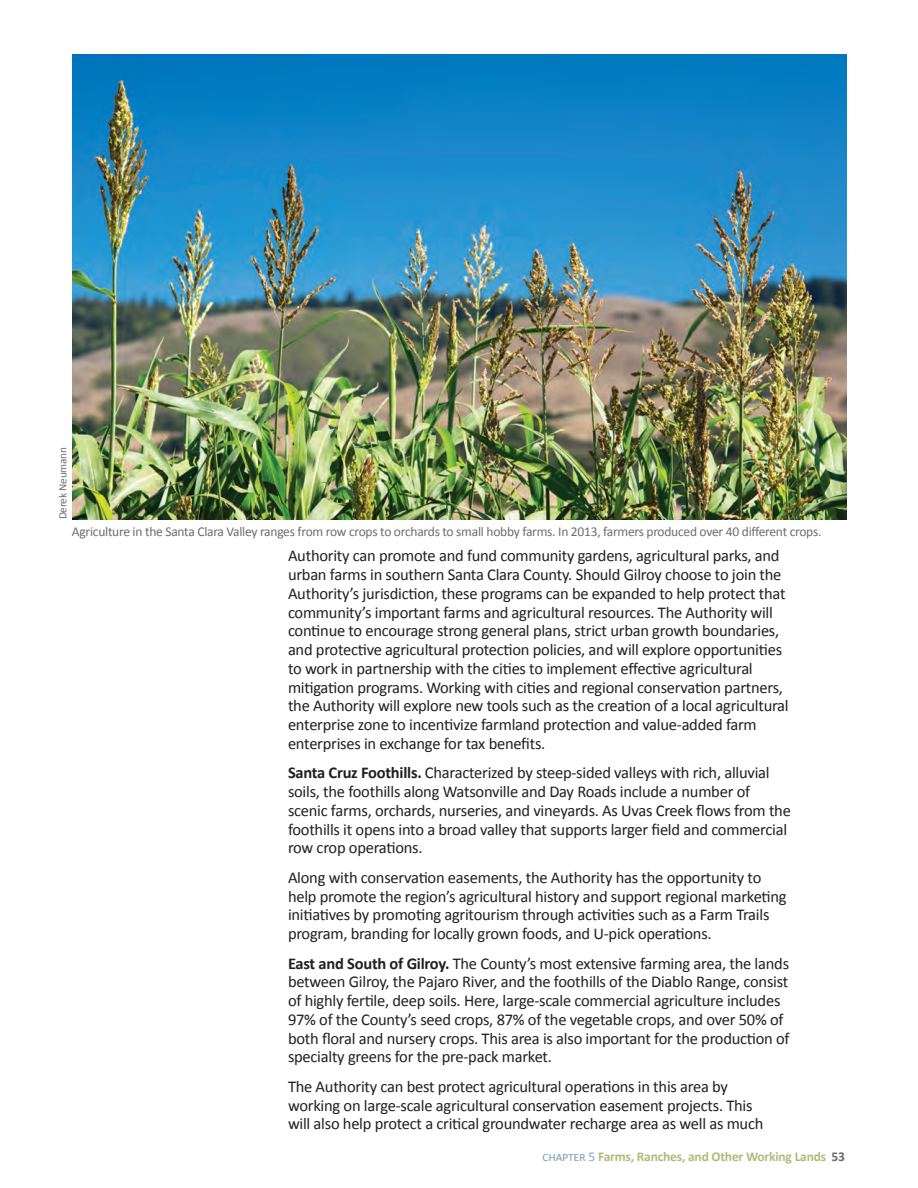
<style>
.page{position:relative;width:918px;height:1188px;background:#fff}
.page>*{position:absolute;margin:0;border:0;box-sizing:border-box;transform-origin:0 0}
.t1{font:16.5px/18.8px "Calibri";letter-spacing:-.015em;color:#231f20}
.t2{font:13.5px "Calibri";letter-spacing:-.02em;color:#6c6d70}
.t3{font:700 13.5px "Calibri";letter-spacing:-.015em;color:#afbc77}
.t4{font:11.25px "Calibri";letter-spacing:-.015em;color:#6c6d70}
.s1{font-weight:700}
.s2{font-weight:400;color:#85a5bb}
.s3{color:#6c6d70}
</style>
<div class="page">
<img style="left:72px;top:54px;width:775px;height:465px">
<p class="t4" style="left:56px;top:519px;width:74px;rotate:-90deg">Derek Neumann</p>
<p class="t2" style="left:72px;top:523px;width:751px">Agriculture in the Santa Clara Valley ranges from row crops to orchards to small hobby farms. In 2013, farmers produced over 40 different crops.</p>
<p class="t1" style="left:288px;top:547px;width:502px">Authority can promote and fund community gardens, agricultural parks, and urban farms in southern Santa Clara County. Should Gilroy choose to join the Authority’s jurisdiction, these programs can be expanded to help protect that community’s important farms and agricultural resources. The Authority will continue to encourage strong general plans, strict urban growth boundaries, and protective agricultural protection policies, and will explore opportunities to work in partnership with the cities to implement effective agricultural mitigation programs. Working with cities and regional conservation partners, the Authority will explore new tools such as the creation of a local agricultural enterprise zone to incentivize farmland protection and value-added farm enterprises in exchange for tax benefits.</p>
<p class="t1" style="left:288px;top:764px;width:504px"><span class="s1">Santa Cruz Foothills.</span> Characterized by steep-sided valleys with rich, alluvial soils, the foothills along Watsonville and Day Roads include a number of scenic farms, orchards, nurseries, and vineyards. As Uvas Creek flows from the foothills it opens into a broad valley that supports larger field and commercial row crop operations.</p>
<p class="t1" style="left:288px;top:868px;width:500px">Along with conservation easements, the Authority has the opportunity to help promote the region’s agricultural history and support regional marketing initiatives by promoting agritourism through activities such as a Farm Trails program, branding for locally grown foods, and U-pick operations.</p>
<p class="t1" style="left:288px;top:954px;width:503px"><span class="s1">East and South of Gilroy.</span> The County’s most extensive farming area, the lands between Gilroy, the Pajaro River, and the foothills of the Diablo Range, consist of highly fertile, deep soils. Here, large-scale commercial agriculture includes 97% of the County’s seed crops, 87% of the vegetable crops, and over 50% of both floral and nursery crops. This area is also important for the production of specialty greens for the pre-pack market.</p>
<p class="t1" style="left:288px;top:1077px;width:477px">The Authority can best protect agricultural operations in this area by working on large-scale agricultural conservation easement projects. This will also help protect a critical groundwater recharge area as well as much</p>
<p class="t3" style="left:542px;top:1148px;width:304px"><span class="s2">chapter 5</span> Farms, Ranches, and Other Working Lands <span class="s3">53</span></p>
</div>
